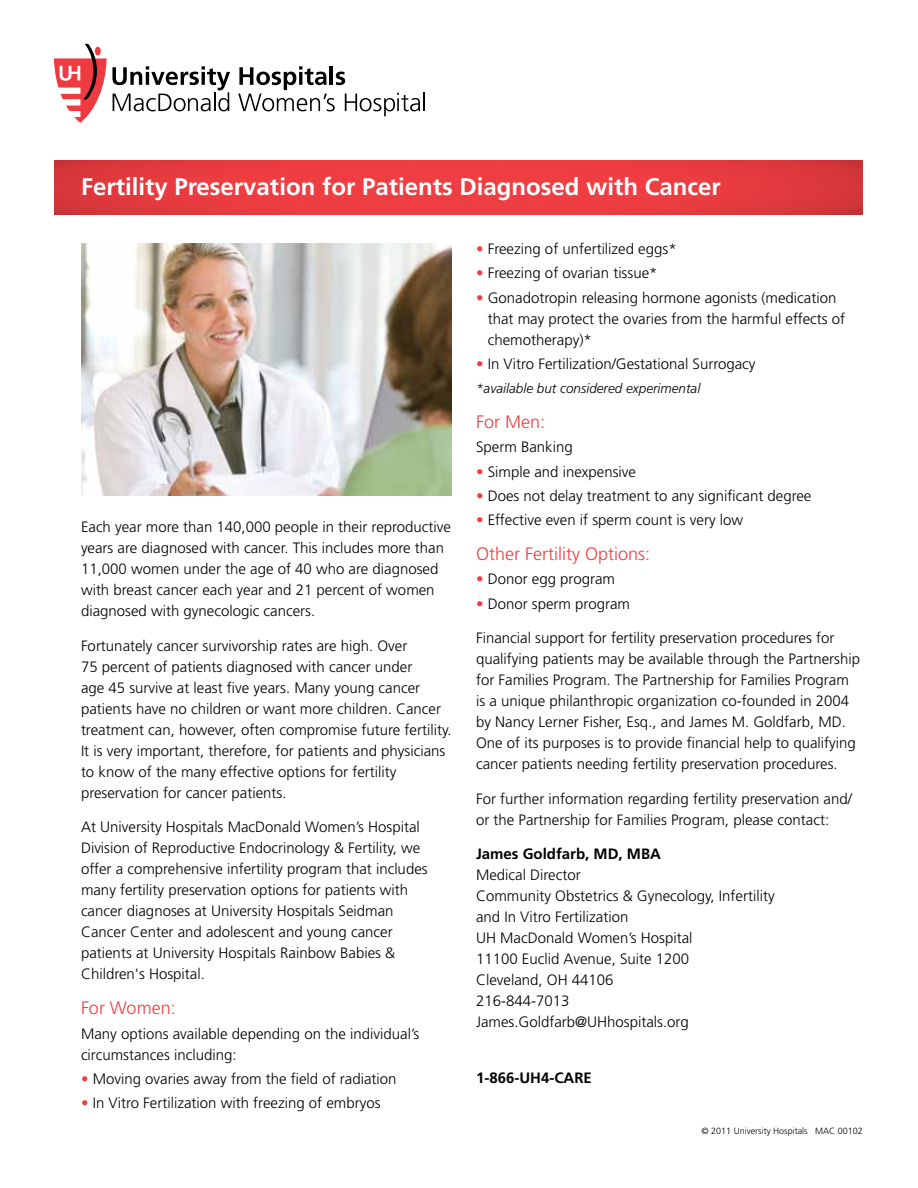
<style>
.page{position:relative;width:918px;height:1188px;background:#fff}
.page>*{position:absolute;margin:0;border:0;box-sizing:border-box;transform-origin:0 0}
.t1{font:700 24px "Frutiger LT Std";color:#fff}
.t2{font:300 18px "Frutiger LT Std";color:#ef3e42}
.t3{font:300 15px/21px "Frutiger LT Std";color:#000}
.t4{font:700 15px "Frutiger LT Std";color:#000}
.t5{font:italic 300 13.5px "Frutiger LT Std";color:#000}
.t6{font:300 9px "Frutiger LT Std";color:#000}
.s1{color:#ef3e42}
</style>
<div class="page">
<svg style="left:54px;top:44px;width:176px;height:79px"></svg>
<svg style="left:238px;top:66px;width:187px;height:50px"></svg>
<svg style="left:54px;top:160px;width:809px;height:54px;background:#e73b3f"></svg>
<img style="left:81px;top:243px;width:371px;height:253px">
<h1 class="t1" style="left:81px;top:173px;width:641px">Fertility Preservation for Patients Diagnosed with Cancer</h1>
<p class="t3" style="left:81px;top:517px;width:372px">Each year more than 140,000 people in their reproductive years are diagnosed with cancer. This includes more than 11,000 women under the age of 40 who are diagnosed with breast cancer each year and 21 percent of women diagnosed with gynecologic cancers.</p>
<p class="t3" style="left:81px;top:635px;width:372px">Fortunately cancer survivorship rates are high. Over<br>75 percent of patients diagnosed with cancer under<br>age 45 survive at least five years. Many young cancer patients have no children or want more children. Cancer treatment can, however, often compromise future fertility.<br>It is very important, therefore, for patients and physicians to know of the many effective options for fertility preservation for cancer patients.</p>
<p class="t3" style="left:81px;top:817px;width:348px">At University Hospitals MacDonald Women’s Hospital Division of Reproductive Endocrinology &amp; Fertility, we offer a comprehensive infertility program that includes many fertility preservation options for patients with cancer diagnoses at University Hospitals Seidman Cancer Center and adolescent and young cancer patients at University Hospitals Rainbow Babies &amp; Children's Hospital.</p>
<p class="t2" style="left:81px;top:997px;width:96px">For Women:</p>
<p class="t3" style="left:81px;top:1023px;width:340px">Many options available depending on the individual’s circumstances including:</p>
<p class="t3" style="left:81px;top:1068px;width:317px"><span class="s1">•</span> Moving ovaries away from the field of radiation</p>
<p class="t3" style="left:81px;top:1093px;width:301px"><span class="s1">•</span> In Vitro Fertilization with freezing of embryos</p>
<p class="t3" style="left:476px;top:239px;width:202px"><span class="s1">•</span> Freezing of unfertilized eggs*</p>
<p class="t3" style="left:476px;top:263px;width:183px"><span class="s1">•</span> Freezing of ovarian tissue*</p>
<p class="t3" style="left:488px;top:287px;width:359px;text-indent:-12px"><span class="s1">•</span> Gonadotropin releasing hormone agonists (medication that may protect the ovaries from the harmful effects of chemotherapy)*</p>
<p class="t3" style="left:476px;top:354px;width:281px"><span class="s1">•</span> In Vitro Fertilization/Gestational Surrogacy</p>
<p class="t5" style="left:476px;top:381px;width:226px">*available but considered experimental</p>
<p class="t2" style="left:476px;top:411px;width:71px">For Men:</p>
<p class="t3" style="left:476px;top:437px;width:98px">Sperm Banking</p>
<p class="t3" style="left:476px;top:461px;width:162px"><span class="s1">•</span> Simple and inexpensive</p>
<p class="t3" style="left:476px;top:486px;width:337px"><span class="s1">•</span> Does not delay treatment to any significant degree</p>
<p class="t3" style="left:476px;top:510px;width:269px"><span class="s1">•</span> Effective even if sperm count is very low</p>
<p class="t2" style="left:476px;top:543px;width:175px">Other Fertility Options:</p>
<p class="t3" style="left:476px;top:569px;width:140px"><span class="s1">•</span> Donor egg program</p>
<p class="t3" style="left:476px;top:593px;width:155px"><span class="s1">•</span> Donor sperm program</p>
<p class="t3" style="left:476px;top:628px;width:385px">Financial support for fertility preservation procedures for qualifying patients may be available through the Partnership for Families Program. The Partnership for Families Program is a unique philanthropic organization co-founded in 2004 by Nancy Lerner Fisher, Esq., and James M. Goldfarb, MD.<br>One of its purposes is to provide financial help to qualifying cancer patients needing fertility preservation procedures.</p>
<p class="t3" style="left:476px;top:788px;width:377px">For further information regarding fertility preservation and/ or the Partnership for Families Program, please contact:</p>
<p class="t4" style="left:476px;top:845px;width:187px">James Goldfarb, MD, MBA</p>
<p class="t3" style="left:476px;top:865px;width:300px">Medical Director<br>Community Obstetrics &amp; Gynecology, Infertility and In Vitro Fertilization<br>UH MacDonald Women’s Hospital<br>11100 Euclid Avenue, Suite 1200<br>Cleveland, OH 44106<br>216-844-7013<br>James.Goldfarb@UHhospitals.org</p>
<p class="t4" style="left:476px;top:1069px;width:117px">1-866-UH4-CARE</p>
<p class="t6" style="left:702px;top:1126px;width:163px">© 2011 University Hospitals MAC 00102</p>
</div>
